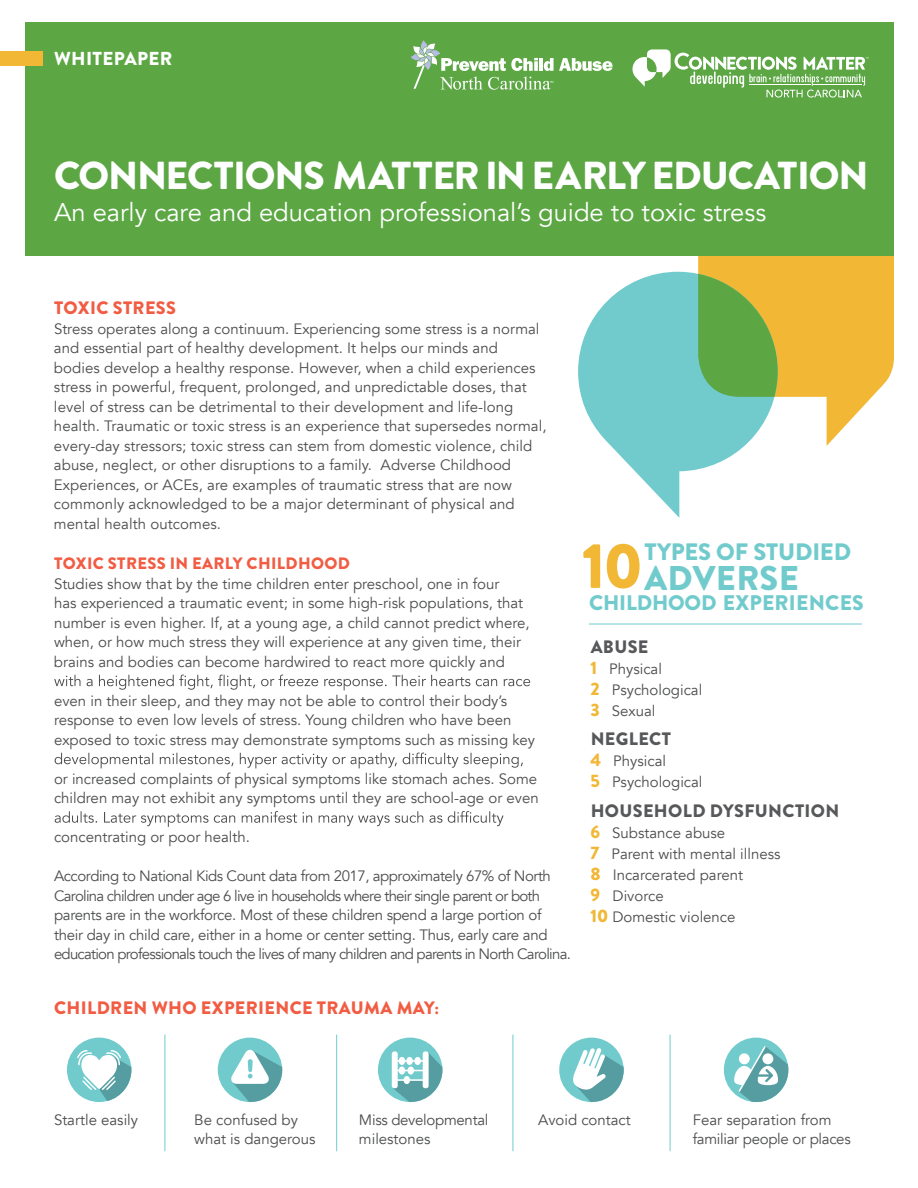
<style>
.page{position:relative;width:918px;height:1188px;background:#fff}
.page>*{position:absolute;margin:0;border:0;box-sizing:border-box;transform-origin:0 0}
.t1{font:900 63.9px "Brandon Grotesque";color:#f1b735}
.t2{font:900 39px "Brandon Grotesque";letter-spacing:-.03em;color:#fff}
.t3{font:900 34.35px "Brandon Grotesque";letter-spacing:.01em;color:#71cbcc}
.t4{font:25.5px "Avenir";color:#fff}
.t5{font:900 23.7px "Brandon Grotesque";letter-spacing:-.01em;color:#71cbcc}
.t6{font:900 21.15px "Brandon Grotesque";letter-spacing:.01em;color:#71cbcc}
.t7{font:900 18.75px "Brandon Grotesque";letter-spacing:.02em;color:#fff}
.t8{font:900 18px "Brandon Grotesque";letter-spacing:.02em;color:#f15c43}
.t9{font:900 18px "Brandon Grotesque";letter-spacing:.02em;color:#57585a}
.t10{font:900 16.5px "Brandon Grotesque";letter-spacing:.02em;color:#f15c43}
.t11{font:15px/19.5px "Avenir";color:#4b4c4d}
.t12{font:15px/19.5px "Avenir";letter-spacing:-.03em;color:#4b4c4d}
.t13{font:15px/19.5px "Avenir";letter-spacing:-.02em;color:#4b4c4d}
.s1{font-family:"Brandon Grotesque";font-weight:900;font-size:18px;color:#f1b735}
</style>
<div class="page">
<svg style="left:578px;top:272px;width:166px;height:246px;fill:#71cbcc"></svg>
<svg style="left:698px;top:256px;width:195px;height:190px;background:#c8c064"></svg>
<hr style="left:589px;top:624px;width:273px;height:1px;background:#71cbcc">
<div style="left:25px;top:22px;width:868px;height:234px;background:#5ca744"></div>
<svg style="left:54px;top:675px;width:476px;height:15px"></svg>
<svg style="left:55px;top:753px;width:468px;height:15px"></svg>
<svg style="left:55px;top:811px;width:449px;height:16px"></svg>
<div style="left:0;top:51px;width:42px;height:15px;background:#f1b735"></div>
<hr style="left:670px;top:1035px;width:1px;height:116px;background:#71cbcc">
<hr style="left:513px;top:1035px;width:1px;height:116px;background:#71cbcc">
<hr style="left:336px;top:1035px;width:1px;height:116px;background:#71cbcc">
<hr style="left:165px;top:1035px;width:1px;height:116px;background:#71cbcc">
<div style="left:724px;top:1038px;width:64px;height:64px;background:#71cbcc;border-radius:50%"></div>
<div style="left:67px;top:1038px;width:64px;height:64px;background:#71cbcc;border-radius:50%"></div>
<div style="left:559px;top:1038px;width:65px;height:64px;background:#71cbcc;border-radius:50%"></div>
<div style="left:218px;top:1038px;width:64px;height:64px;background:#71cbcc;border-radius:50%"></div>
<div style="left:378px;top:1038px;width:64px;height:64px;background:#71cbcc;border-radius:50%"></div>
<svg style="left:231px;top:1050px;width:51px;height:52px"></svg>
<div style="left:392px;top:1051px;width:6px;height:37px;background:#fff;border-radius:3px"></div>
<svg style="left:393px;top:1052px;width:49px;height:50px"></svg>
<div style="left:399px;top:1057px;width:6px;height:8px;background:#fff;border-radius:50%"></div>
<div style="left:406px;top:1057px;width:7px;height:8px;background:#fff;border-radius:50%"></div>
<div style="left:414px;top:1057px;width:7px;height:8px;background:#fff;border-radius:50%"></div>
<div style="left:399px;top:1066px;width:6px;height:9px;background:#fff;border-radius:50%"></div>
<div style="left:408px;top:1066px;width:6px;height:9px;background:#fff;border-radius:50%"></div>
<div style="left:404px;top:1076px;width:6px;height:8px;background:#fff;border-radius:50%"></div>
<svg style="left:572px;top:1048px;width:52px;height:54px"></svg>
<svg style="left:734px;top:1046px;width:54px;height:56px"></svg>
<svg style="left:76px;top:1049px;width:55px;height:52px"></svg>
<svg style="left:410px;top:40px;width:203px;height:50px"></svg>
<svg style="left:632px;top:49px;width:237px;height:49px"></svg>
<p class="t7" style="left:54px;top:45px;width:120px">WHITEPAPER</p>
<h2 class="t2" style="left:54px;top:148px;width:816px">CONNECTIONS MATTER IN EARLY EDUCATION</h2>
<h3 class="t4" style="left:54px;top:197px;width:714px">An early care and education professional’s guide to toxic stress</h3>
<p class="t8" style="left:54px;top:295px;width:123px">TOXIC STRESS</p>
<p class="t11" style="left:54px;top:319px;width:494px">Stress operates along a continuum. Experiencing some stress is a normal and essential part of healthy development. It helps our minds and bodies develop a healthy response. However, when a child experiences stress in powerful, frequent, prolonged, and unpredictable doses, that level of stress can be detrimental to their development and life-long health. Traumatic or toxic stress is an experience that supersedes normal, every-day stressors; toxic stress can stem from domestic violence, child abuse, neglect, or other disruptions to a family. Adverse Childhood Experiences, or ACEs, are examples of traumatic stress that are now commonly acknowledged to be a major determinant of physical and mental health outcomes.</p>
<p class="t10" style="left:54px;top:552px;width:297px">TOXIC STRESS IN EARLY CHILDHOOD</p>
<p class="t11" style="left:54px;top:574px;width:477px">Studies show that by the time children enter preschool, one in four<br>has experienced a traumatic event; in some high-risk populations, that number is even higher. If, at a young age, a child cannot predict where, when, or how much stress they will experience at any given time, their brains and bodies can become hardwired to react more quickly and</p>
<p class="t11" style="left:54px;top:691px;width:483px">even in their sleep, and they may not be able to control their body’s response to even low levels of stress. Young children who have been exposed to toxic stress may demonstrate symptoms such as missing key</p>
<p class="t11" style="left:54px;top:769px;width:486px">or increased complaints of physical symptoms like stomach aches. Some children may not exhibit any symptoms until they are school-age or even</p>
<p class="t11" style="left:54px;top:827px;width:198px">concentrating or poor health.</p>
<p class="t12" style="left:54px;top:866px;width:518px">According to National Kids Count data from 2017, approximately 67% of North Carolina children under age 6 live in households where their single parent or both parents are in the workforce. Most of these children spend a large portion of their day in child care, either in a home or center setting. Thus, early care and education professionals touch the lives of many children and parents in North Carolina.</p>
<h1 class="t1" style="left:582px;top:521px;width:63px">10</h1>
<h3 class="t5" style="left:644px;top:535px;width:208px">TYPES OF STUDIED</h3>
<h3 class="t3" style="left:644px;top:554px;width:156px">ADVERSE</h3>
<h3 class="t6" style="left:589px;top:588px;width:276px">CHILDHOOD EXPERIENCES</h3>
<p class="t9" style="left:591px;top:634px;width:59px">ABUSE</p>
<p class="t11" style="left:591px;top:659px;width:113px;line-height:21px"><span class="s1">1</span> Physical<br><span class="s1">2</span> Psychological<br><span class="s1">3</span> Sexual</p>
<p class="t9" style="left:591px;top:726px;width:82px">NEGLECT</p>
<p class="t11" style="left:591px;top:750px;width:113px;line-height:21px"><span class="s1">4</span> Physical<br><span class="s1">5</span> Psychological</p>
<p class="t9" style="left:591px;top:798px;width:250px">HOUSEHOLD DYSFUNCTION</p>
<p class="t11" style="left:591px;top:822px;width:191px;line-height:21px"><span class="s1">6</span> Substance abuse<br><span class="s1">7</span> Parent with mental illness<br><span class="s1">8</span> Incarcerated parent<br><span class="s1">9</span> Divorce<br><span class="s1">10</span> Domestic violence</p>
<p class="t8" style="left:54px;top:995px;width:386px">CHILDREN WHO EXPERIENCE TRAUMA MAY:</p>
<p class="t11" style="left:194px;top:1110px;width:123px">Be confused by what is dangerous</p>
<p class="t13" style="left:693px;top:1110px;width:160px">Fear separation from familiar people or places</p>
<p class="t11" style="left:54px;top:1110px;width:86px">Startle easily</p>
<p class="t11" style="left:538px;top:1110px;width:94px">Avoid contact</p>
<p class="t13" style="left:359px;top:1110px;width:131px">Miss developmental milestones</p>
</div>
